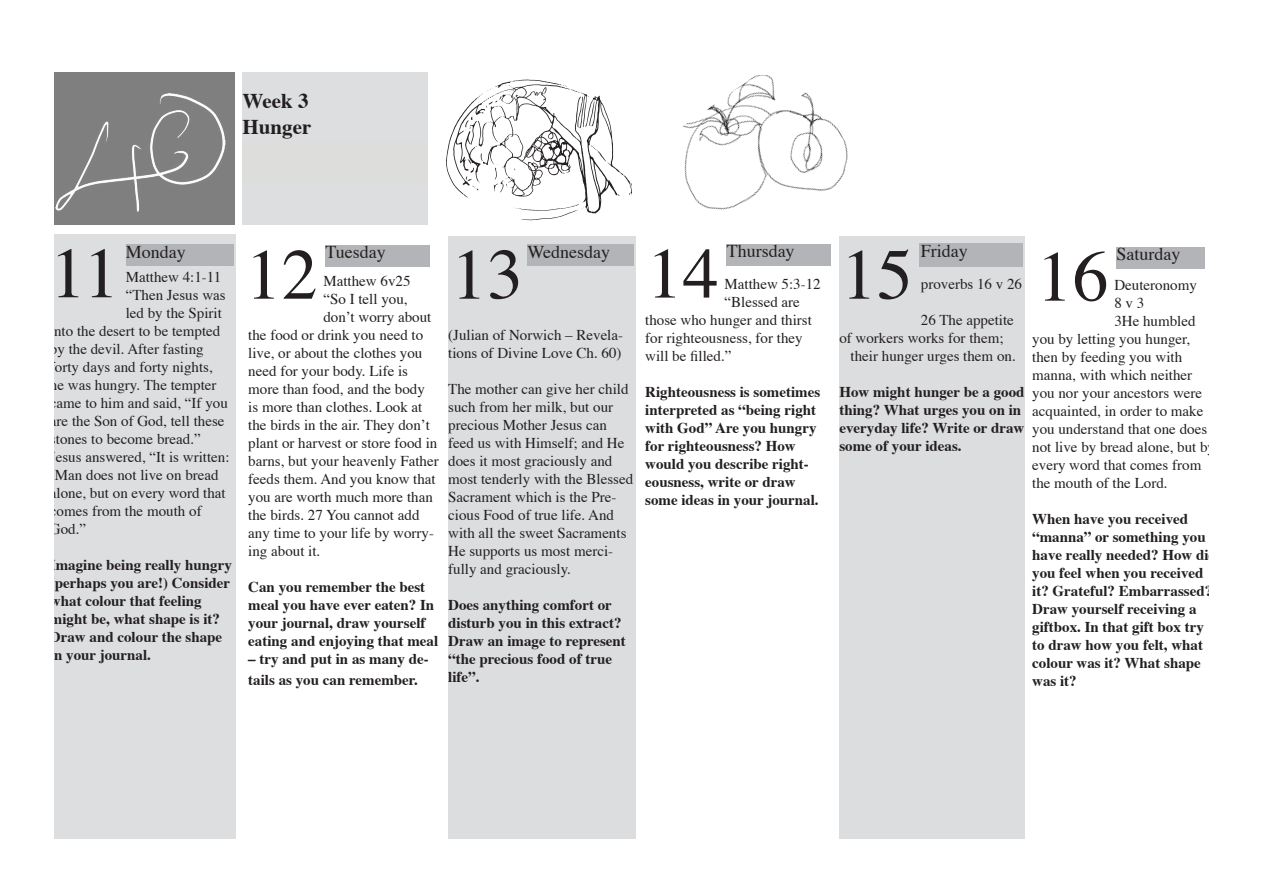
<style>
.page{position:relative;width:1263px;height:893px;background:#fff}
.page>*{position:absolute;margin:0;border:0;box-sizing:border-box;transform-origin:0 0}
.t1{font:72px "Times";color:#231f20}
.t2{font:700 21px/25.2px "Times";color:#231f20}
.t3{font:18px "Times";color:#231f20}
.t4{font:15px/18px "Times";color:#231f20}
.t5{font:700 15px/18px "Times";color:#231f20}
</style>
<div class="page">
<img style="left:54px;top:73px;width:180px;height:152px">
<div style="left:54px;top:235px;width:182px;height:604px;background:#dddee0"></div>
<div style="left:448px;top:236px;width:187px;height:603px;background:#dcdddf"></div>
<div style="left:839px;top:236px;width:186px;height:603px;background:#dcdddf"></div>
<img style="left:446px;top:79px;width:186px;height:142px">
<img style="left:684px;top:79px;width:164px;height:131px">
<div style="left:243px;top:72px;width:185px;height:153px;background:#dddee0"></div>
<div style="left:126px;top:244px;width:107px;height:22px;background:#b3b4b8"></div>
<div style="left:326px;top:245px;width:104px;height:22px;background:#b3b4b8"></div>
<div style="left:527px;top:244px;width:107px;height:22px;background:#b3b4b8"></div>
<div style="left:919px;top:243px;width:103px;height:24px;background:#b3b4b8"></div>
<div style="left:727px;top:244px;width:104px;height:21px;background:#b3b4b8"></div>
<div style="left:1116px;top:247px;width:89px;height:22px;background:#b3b4b8"></div>
<div style="left:616px;top:57px;width:46px;height:49px;background:#fff"></div>
<svg style="left:631px;top:75px;width:141px;height:60px"></svg>
<div style="left:242px;top:142px;width:185px;height:41px;background:#dddddb"></div>
<p class="t2" style="left:243px;top:86px;width:70px">Week 3<br>Hunger</p>
<p class="t3" style="left:126px;top:235px;width:61px">Monday</p>
<p class="t3" style="left:326px;top:235px;width:62px">Tuesday</p>
<p class="t3" style="left:527px;top:235px;width:84px">Wednesday</p>
<p class="t3" style="left:921px;top:234px;width:48px">Friday</p>
<p class="t1" style="left:647px;top:206px;width:73px">14</p>
<p class="t3" style="left:727px;top:234px;width:69px">Thursday</p>
<p class="t1" style="left:1036px;top:209px;width:73px">16</p>
<p class="t3" style="left:1116px;top:238px;width:65px">Saturday</p>
<p class="t1" style="left:50px;top:206px;width:71px">11</p>
<p class="t1" style="left:245px;top:207px;width:73px">12</p>
<p class="t1" style="left:451px;top:207px;width:73px">13</p>
<p class="t1" style="left:841px;top:207px;width:73px">15</p>
<p class="t4" style="left:527px;top:252px;width:8px">“</p>
<p class="t4" style="left:126px;top:267px;width:97px">Matthew 4:1-11</p>
<p class="t4" style="left:126px;top:285px;width:101px">“Then Jesus was</p>
<p class="t4" style="left:126px;top:303px;width:98px">led by the Spirit</p>
<p class="t4" style="left:50px;top:321px;width:172px">into the desert to be tempted</p>
<p class="t4" style="left:50px;top:339px;width:155px">by the devil. After fasting</p>
<p class="t4" style="left:50px;top:357px;width:164px">forty days and forty nights,</p>
<p class="t4" style="left:50px;top:375px;width:168px">he was hungry. The tempter</p>
<p class="t4" style="left:50px;top:393px;width:179px">came to him and said, “If you</p>
<p class="t4" style="left:50px;top:411px;width:176px">are the Son of God, tell these</p>
<p class="t4" style="left:50px;top:429px;width:152px">stones to become bread.”</p>
<p class="t4" style="left:50px;top:447px;width:181px">Jesus answered, “It is written:</p>
<p class="t4" style="left:50px;top:465px;width:170px">‘Man does not live on bread</p>
<p class="t4" style="left:50px;top:483px;width:177px">alone, but on every word that</p>
<p class="t4" style="left:50px;top:501px;width:153px">comes from the mouth of</p>
<p class="t4" style="left:50px;top:519px;width:38px">God.”</p>
<p class="t5" style="left:50px;top:554px;width:183px">Imagine being really hungry (perhaps you are!) Consider what colour that feeling might be, what shape is it?<br>Draw and colour the shape in your journal.</p>
<p class="t4" style="left:323px;top:270px;width:89px">Matthew 6v25</p>
<p class="t4" style="left:323px;top:288px;width:86px">“So I tell you,</p>
<p class="t4" style="left:323px;top:306px;width:110px">don’t worry about</p>
<p class="t4" style="left:248px;top:324px;width:176px">the food or drink you need to</p>
<p class="t4" style="left:248px;top:342px;width:176px">live, or about the clothes you</p>
<p class="t4" style="left:248px;top:360px;width:161px">need for your body. Life is</p>
<p class="t4" style="left:248px;top:378px;width:178px">more than food, and the body</p>
<p class="t4" style="left:248px;top:396px;width:176px">is more than clothes. Look at</p>
<p class="t4" style="left:248px;top:414px;width:183px">the birds in the air. They don’t</p>
<p class="t4" style="left:248px;top:432px;width:191px">plant or harvest or store food in</p>
<p class="t4" style="left:248px;top:450px;width:192px">barns, but your heavenly Father</p>
<p class="t4" style="left:248px;top:468px;width:189px">feeds them. And you know that</p>
<p class="t4" style="left:248px;top:486px;width:186px">you are worth much more than</p>
<p class="t4" style="left:248px;top:504px;width:173px">the birds. 27 You cannot add</p>
<p class="t4" style="left:248px;top:522px;width:187px">any time to your life by worry-</p>
<p class="t4" style="left:248px;top:540px;width:74px">ing about it.</p>
<p class="t5" style="left:248px;top:576px;width:192px">Can you remember the best meal you have ever eaten? In your journal, draw yourself eating and enjoying that meal</p>
<p class="t5" style="left:248px;top:646px;width:182px;line-height:21.6px">– try and put in as many de&shy;tails as you can remember.</p>
<p class="t4" style="left:724px;top:274px;width:98px">Matthew 5:3-12</p>
<p class="t4" style="left:724px;top:292px;width:77px">“Blessed are</p>
<p class="t4" style="left:645px;top:310px;width:168px">those who hunger and thirst</p>
<p class="t4" style="left:645px;top:328px;width:159px">for righteousness, for they</p>
<p class="t4" style="left:645px;top:346px;width:88px">will be filled.”</p>
<p class="t5" style="left:645px;top:382px;width:176px">Righteousness is sometimes interpreted as “being right with God” Are you hungry for righteousness? How would you describe right&shy;eousness, write or draw some ideas in your journal.</p>
<p class="t4" style="left:921px;top:274px;width:103px">proverbs 16 v 26</p>
<p class="t4" style="left:921px;top:310px;width:95px">26 The appetite</p>
<p class="t4" style="left:839px;top:328px;width:166px">of workers works for them;</p>
<p class="t4" style="left:851px;top:346px;width:167px">their hunger urges them on.</p>
<p class="t5" style="left:839px;top:382px;width:187px">How might hunger be a good thing? What urges you on in everyday life? Write or draw some of your ideas.</p>
<p class="t4" style="left:1114px;top:275px;width:84px">Deuteronomy</p>
<p class="t4" style="left:1114px;top:293px;width:31px">8 v 3</p>
<p class="t4" style="left:1114px;top:311px;width:83px">3He humbled</p>
<p class="t4" style="left:1032px;top:329px;width:160px">you by letting you hunger,</p>
<p class="t4" style="left:1032px;top:347px;width:151px">then by feeding you with</p>
<p class="t4" style="left:1032px;top:365px;width:161px">manna, with which neither</p>
<p class="t4" style="left:1032px;top:383px;width:171px">you nor your ancestors were</p>
<p class="t4" style="left:1032px;top:401px;width:173px">acquainted, in order to make</p>
<p class="t4" style="left:1032px;top:419px;width:176px">you understand that one does</p>
<p class="t4" style="left:1032px;top:437px;width:184px">not live by bread alone, but by</p>
<p class="t4" style="left:1032px;top:455px;width:171px">every word that comes from</p>
<p class="t4" style="left:1032px;top:473px;width:137px">the mouth of the Lord.</p>
<p class="t5" style="left:1032px;top:508px;width:186px">When have you received “manna” or something you have really needed? How did you feel when you received it? Grateful? Embarrassed?<br>Draw yourself receiving a giftbox. In that gift box try to draw how you felt, what colour was it? What shape was it?</p>
<p class="t4" style="left:448px;top:324px;width:176px">(Julian of Norwich – Revela&shy;tions of Divine Love Ch. 60)</p>
<p class="t4" style="left:448px;top:378px;width:186px">The mother can give her child such from her milk, but our precious Mother Jesus can feed us with Himself; and He does it most graciously and most tenderly with the Blessed<br>Sacrament which is the Pre&shy;cious Food of true life. And with all the sweet Sacraments<br>He supports us most merci&shy;fully and graciously.</p>
<p class="t5" style="left:448px;top:594px;width:179px">Does anything comfort or disturb you in this extract?<br>Draw an image to represent “the precious food of true life”.</p>
</div>
